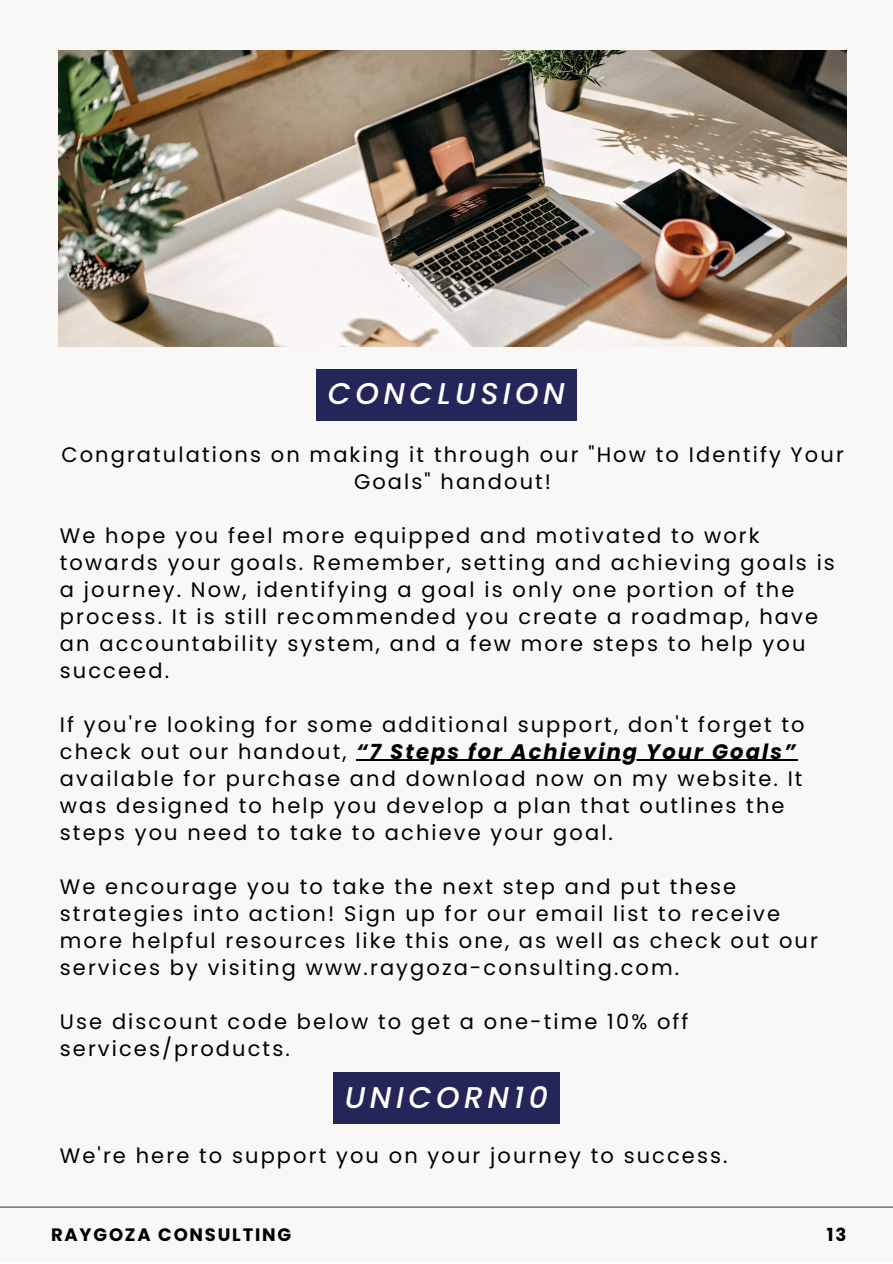
<style>
.page{position:relative;width:893px;height:1264px;background:#fff}
.page>*{position:absolute;margin:0;border:0;box-sizing:border-box;transform-origin:0 0}
.t1{font:italic 500 30px "Poppins";letter-spacing:.15em;color:#fff}
.t2{font:21px/27px "Poppins";letter-spacing:.1em;color:#000}
.t3{font:700 18px "Poppins";letter-spacing:.1em;color:#000}
.s1{font-weight:700;font-style:italic}
</style>
<div class="page">
<div style="left:0;top:0;width:892px;height:1262px;background:#faf8f6"></div>
<hr style="left:0;top:1206px;width:892px;height:1px;background:#444">
<img style="left:59px;top:51px;width:787px;height:295px">
<hr style="left:356px;top:759px;width:441px;height:2px;background:#000">
<div style="left:316px;top:369px;width:260px;height:51px;background:#242659"></div>
<div style="left:333px;top:1072px;width:226px;height:51px;background:#242659"></div>
<h1 class="t1" style="left:328px;top:372px;width:238px">CONCLUSION</h1>
<p class="t2" style="left:61px;top:441px;width:783px;text-align:center">Congratulations on making it through our "How to Identify Your<br>Goals" handout!</p>
<p class="t2" style="left:60px;top:522px;width:776px">We hope you feel more equipped and motivated to work towards your goals. Remember, setting and achieving goals is a journey. Now, identifying a goal is only one portion of the process. It is still recommended you create a roadmap, have an accountability system, and a few more steps to help you succeed.</p>
<p class="t2" style="left:60px;top:710px;width:746px">If you're looking for some additional support, don't forget to check out our handout, <span class="s1">“7 Steps for Achieving Your Goals” </span>available for purchase and download now on my website. It was designed to help you develop a plan that outlines the steps you need to take to achieve your goal.</p>
<p class="t2" style="left:60px;top:872px;width:759px">We encourage you to take the next step and put these strategies into action! Sign up for our email list to receive more helpful resources like this one, as well as check out our services by visiting www.raygoza-consulting.com.</p>
<p class="t2" style="left:60px;top:1007px;width:630px">Use discount code below to get a one-time 10% off services/products.</p>
<h1 class="t1" style="left:345px;top:1076px;width:205px">UNICORN10</h1>
<p class="t2" style="left:60px;top:1142px;width:669px">We're here to support you on your journey to success.</p>
<p class="t3" style="left:51px;top:1222px;width:242px">RAYGOZA CONSULTING</p>
<p class="t3" style="left:826px;top:1222px;width:21px">13</p>
</div>
